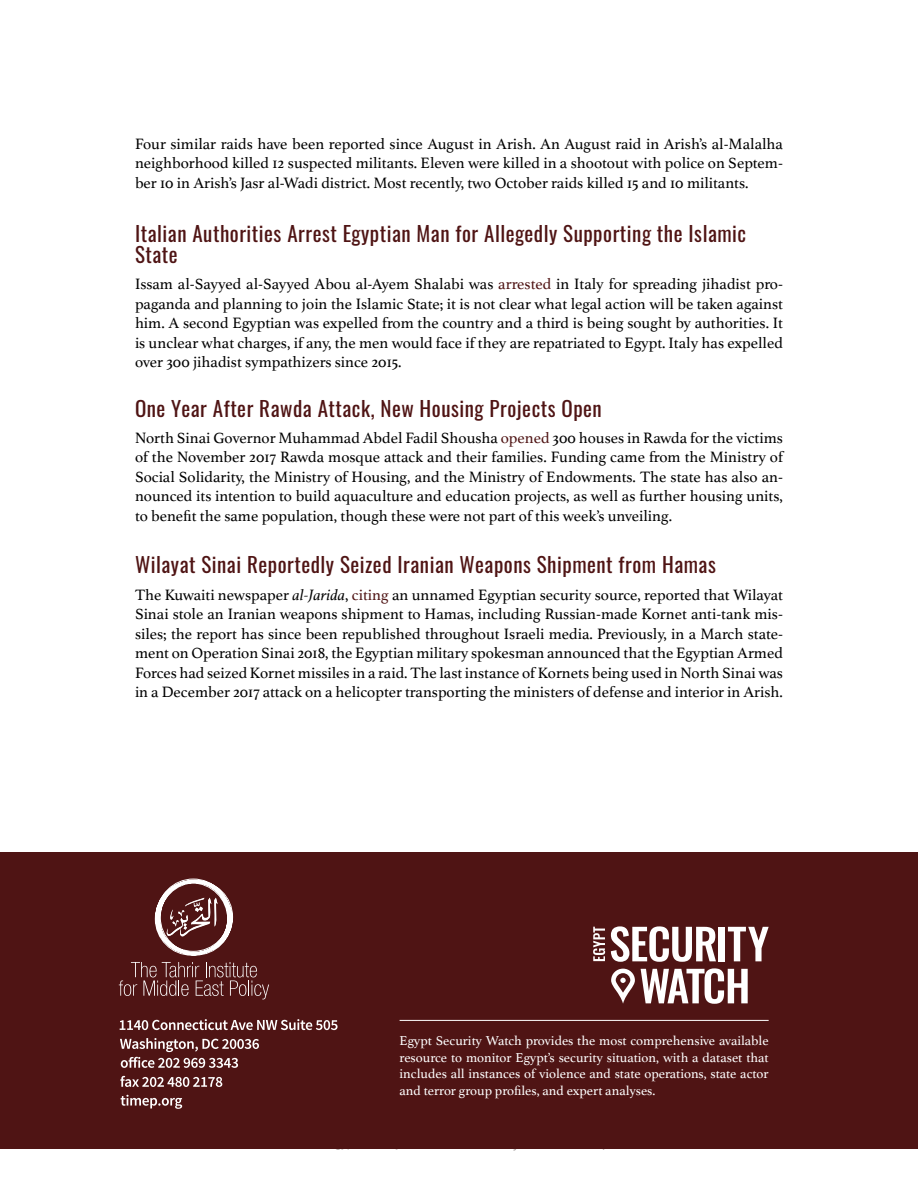
<style>
.page{position:relative;width:918px;height:1188px;background:#fff}
.page>*{position:absolute;margin:0;border:0;box-sizing:border-box;transform-origin:0 0}
.t1{font:21px/21px "Oswald";letter-spacing:.025em;color:#4f1414}
.t2{font:15.75px/19.5px "Athelas";color:#000;text-align:justify}
.t3{font:13.5px/16.5px "Athelas";color:#fff;text-align:justify}
.s1{color:#4f1414}
.s2{font-style:italic}
</style>
<div class="page">
<div style="left:0;top:852px;width:918px;height:297px;background:#4f1414"></div>
<svg style="left:120px;top:1019px;width:218px;height:11px"></svg>
<svg style="left:120px;top:1038px;width:139px;height:30px"></svg>
<svg style="left:120px;top:1076px;width:102px;height:11px"></svg>
<svg style="left:121px;top:1095px;width:61px;height:14px"></svg>
<hr style="left:400px;top:1020px;width:369px;height:1px;background:#fff">
<svg style="left:155px;top:879px;width:78px;height:77px"></svg>
<svg style="left:119px;top:962px;width:150px;height:37px"></svg>
<svg style="left:611px;top:926px;width:105px;height:36px"></svg>
<div style="left:719px;top:927px;width:6px;height:34px;background:#fff"></div>
<svg style="left:728px;top:927px;width:41px;height:34px"></svg>
<svg style="left:641px;top:968px;width:107px;height:36px"></svg>
<svg style="left:593px;top:927px;width:12px;height:34px"></svg>
<svg style="left:611px;top:969px;width:24px;height:35px"></svg>
<p class="t2" style="left:135px;top:133px;width:650px">Four similar raids have been reported since August in Arish. An August raid in Arish’s al-Malalha neighborhood killed 12 suspected militants. Eleven were killed in a shootout with police on Septem&shy;ber 10 in Arish’s Jasr al-Wadi district. Most recently, two October raids killed 15 and 10 militants.</p>
<h1 class="t1" style="left:135px;top:221px;width:613px">Italian Authorities Arrest Egyptian Man for Allegedly Supporting the Islamic<br>State</h1>
<p class="t2" style="left:135px;top:274px;width:650px">Issam al-Sayyed al-Sayyed Abou al-Ayem Shalabi was <span class="s1">arrested</span> in Italy for spreading jihadist pro&shy;paganda and planning to join the Islamic State; it is not clear what legal action will be taken against him. A second Egyptian was expelled from the country and a third is being sought by authorities. It is unclear what charges, if any, the men would face if they are repatriated to Egypt. Italy has expelled over 300 jihadist sympathizers since 2015.</p>
<h1 class="t1" style="left:135px;top:396px;width:468px">One Year After Rawda Attack, New Housing Projects Open</h1>
<p class="t2" style="left:135px;top:427px;width:650px">North Sinai Governor Muhammad Abdel Fadil Shousha <span class="s1">opened</span> 300 houses in Rawda for the victims of the November 2017 Rawda mosque attack and their families. Funding came from the Ministry of Social Solidarity, the Ministry of Housing, and the Ministry of Endowments. The state has also an&shy;nounced its intention to build aquaculture and education projects, as well as further housing units, to benefit the same population, though these were not part of this week’s unveiling.</p>
<h1 class="t1" style="left:135px;top:552px;width:582px">Wilayat Sinai Reportedly Seized Iranian Weapons Shipment from Hamas</h1>
<p class="t2" style="left:135px;top:584px;width:650px">The Kuwaiti newspaper <span class="s2">al-Jarida</span>, <span class="s1">citing</span> an unnamed Egyptian security source, reported that Wilayat Sinai stole an Iranian weapons shipment to Hamas, including Russian-made Kornet anti-tank mis&shy;siles; the report has since been republished throughout Israeli media. Previously, in a March state&shy;ment on Operation Sinai 2018, the Egyptian military spokesman announced that the Egyptian Armed Forces had seized Kornet missiles in a raid. The last instance of Kornets being used in North Sinai was in a December 2017 attack on a helicopter transporting the ministers of defense and interior in Arish.</p>
<p class="t3" style="left:400px;top:1032px;width:371px">Egypt Security Watch provides the most comprehensive available resource to monitor Egypt’s security situation, with a dataset that includes all instances of violence and state operations, state actor and terror group profiles, and expert analyses.</p>
</div>
